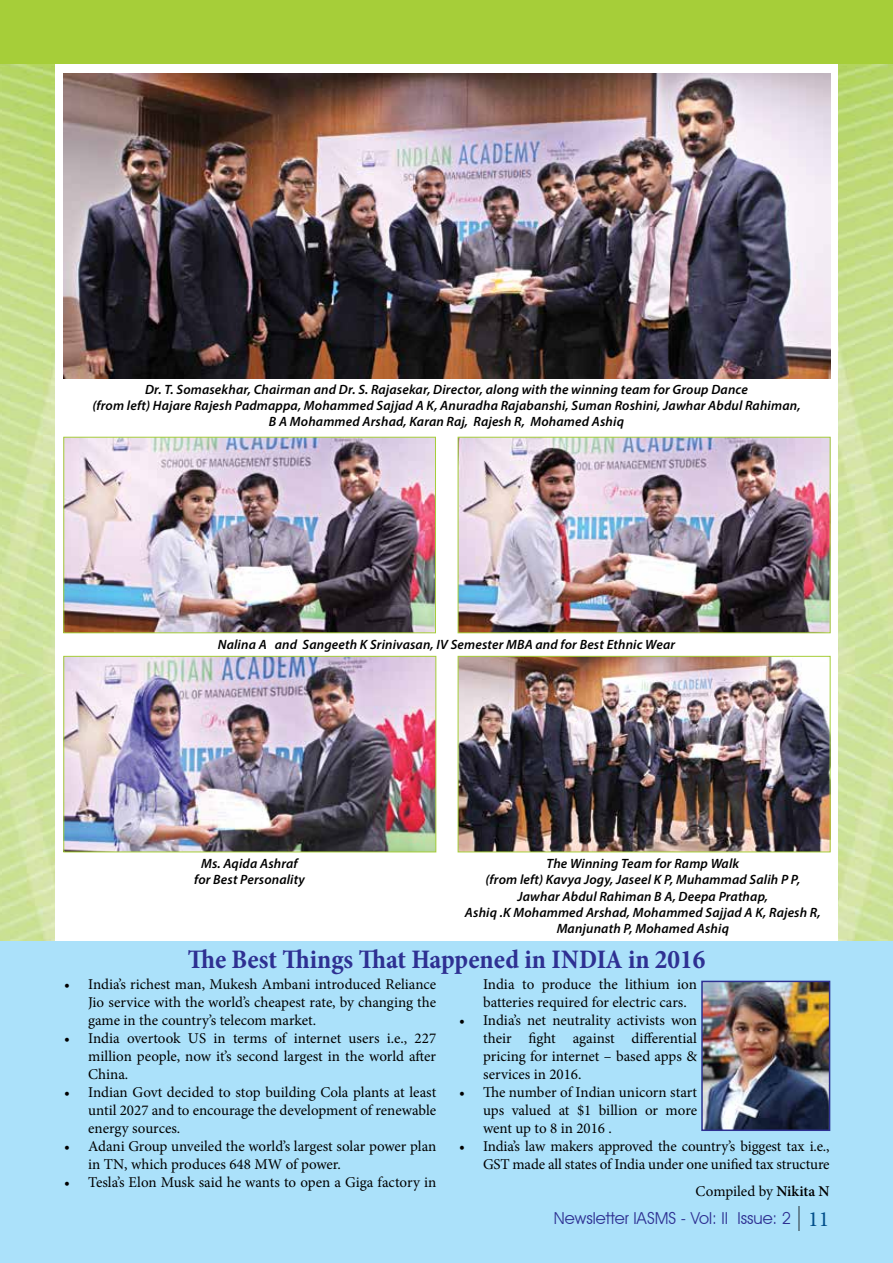
<style>
.page{position:relative;width:893px;height:1263px;background:#fff}
.page>*{position:absolute;margin:0;border:0;box-sizing:border-box;transform-origin:0 0}
.t1{font:700 condensed 27px "Minion Pro";color:#2e3092}
.t2{font:16.5px "Avant Garde IT Cby BT";color:#2e3092}
.t3{font:15px/18px "Minion Pro";letter-spacing:-.005em;color:#000;text-align:justify}
.t4{font:italic 600 13.5px/16.2px "Myriad Pro";letter-spacing:.01em;color:#000;text-align:center}
.s1{font-weight:600}
.s2{font-family:"Minion Pro";font-size:21.75px;color:#004e8a}
</style>
<div class="page">
<img style="left:0;top:64px;width:893px;height:878px">
<div style="left:55px;top:59px;width:783px;height:1144px;background:#fff"></div>
<div style="left:0;top:942px;width:893px;height:321px;background:#abe1fa"></div>
<hr style="left:798px;top:1206px;width:2px;height:24px;background:#000">
<div style="left:0;top:0;width:893px;height:64px;background:#a6ce39"></div>
<img style="left:63px;top:73px;width:767px;height:305px">
<img style="left:460px;top:658px;width:368px;height:192px">
<div style="left:458px;top:656px;width:372px;height:196px;border:1px solid #a6ce39"></div>
<img style="left:65px;top:439px;width:369px;height:192px">
<div style="left:63px;top:437px;width:373px;height:196px;border:1px solid #a6ce39"></div>
<img style="left:460px;top:439px;width:368px;height:192px">
<div style="left:458px;top:437px;width:372px;height:196px;border:1px solid #a6ce39"></div>
<img style="left:65px;top:658px;width:369px;height:192px">
<div style="left:63px;top:656px;width:373px;height:196px;border:1px solid #a6ce39"></div>
<img style="left:704px;top:984px;width:123px;height:144px">
<div style="left:701px;top:981px;width:129px;height:150px;border:2px solid #2e3092"></div>
<p class="t4" style="left:92px;top:381px;width:710px">Dr. T. Somasekhar, Chairman and Dr. S. Rajasekar, Director, along with the winning team for Group Dance<br>(from left) Hajare Rajesh Padmappa, Mohammed Sajjad A K, Anuradha Rajabanshi, Suman Roshini, Jawhar Abdul Rahiman,<br>B A Mohammed Arshad, Karan Raj, Rajesh R, Mohamed Ashiq</p>
<p class="t4" style="left:218px;top:636px;width:459px">Nalina A and Sangeeth K Srinivasan, IV Semester MBA and for Best Ethnic Wear</p>
<p class="t4" style="left:194px;top:855px;width:112px">Ms. Aqida Ashraf for Best Personality</p>
<p class="t4" style="left:465px;top:855px;width:357px">The Winning Team for Ramp Walk<br>(from left) Kavya Jogy, Jaseel K P, Muhammad Salih P P, Jawhar Abdul Rahiman B A, Deepa Prathap,<br>Ashiq .K Mohammed Arshad, Mohammed Sajjad A K, Rajesh R, Manjunath P, Mohamed Ashiq</p>
<h1 class="t1" style="left:188px;top:940px;width:407px">The Best Things That Happened in India</h1>
<h1 class="t1" style="left:628px;top:940px;width:79px">in 2016</h1>
<p class="t3" style="left:88px;top:975px;width:350px;text-indent:-24px">• India’s richest man, Mukesh Ambani introduced Reliance Jio service with the world’s cheapest rate, by changing the game in the country’s telecom market.</p>
<p class="t3" style="left:88px;top:1029px;width:350px;text-indent:-24px">• India overtook US in terms of internet users i.e., 227 million people, now it’s second largest in the world after China.</p>
<p class="t3" style="left:88px;top:1083px;width:350px;text-indent:-24px">• Indian Govt decided to stop building Cola plants at least until 2027 and to encourage the development of renewable energy sources.</p>
<p class="t3" style="left:88px;top:1137px;width:350px;text-indent:-24px">• Adani Group unveiled the world’s largest solar power plan in TN, which produces 648 MW of power.</p>
<p class="t3" style="left:64px;top:1173px;width:373px">• Tesla’s Elon Musk said he wants to open a Giga factory in</p>
<p class="t3" style="left:483px;top:975px;width:215px">India to produce the lithium ion batteries required for electric cars.</p>
<p class="t3" style="left:483px;top:1011px;width:215px;text-indent:-24px">• India’s net neutrality activists won their fight against differential pricing for internet – based apps &amp; services in 2016.</p>
<p class="t3" style="left:483px;top:1083px;width:215px;text-indent:-24px">• The number of Indian unicorn start ups valued at $1 billion or more went up to 8 in 2016 .</p>
<p class="t3" style="left:459px;top:1137px;width:372px;text-align:right">• India’s law makers approved the country’s biggest tax i.e.,<br>GST made all states of India under one unified tax structure</p>
<p class="t3" style="left:696px;top:1182px;width:135px">Compiled by <span class="s1">Nikita N</span></p>
<p class="t2" style="left:554px;top:1208px;width:277px">Newsletter IASMS - Vol: II Issue: 2 <span class="s2">11</span></p>
</div>
